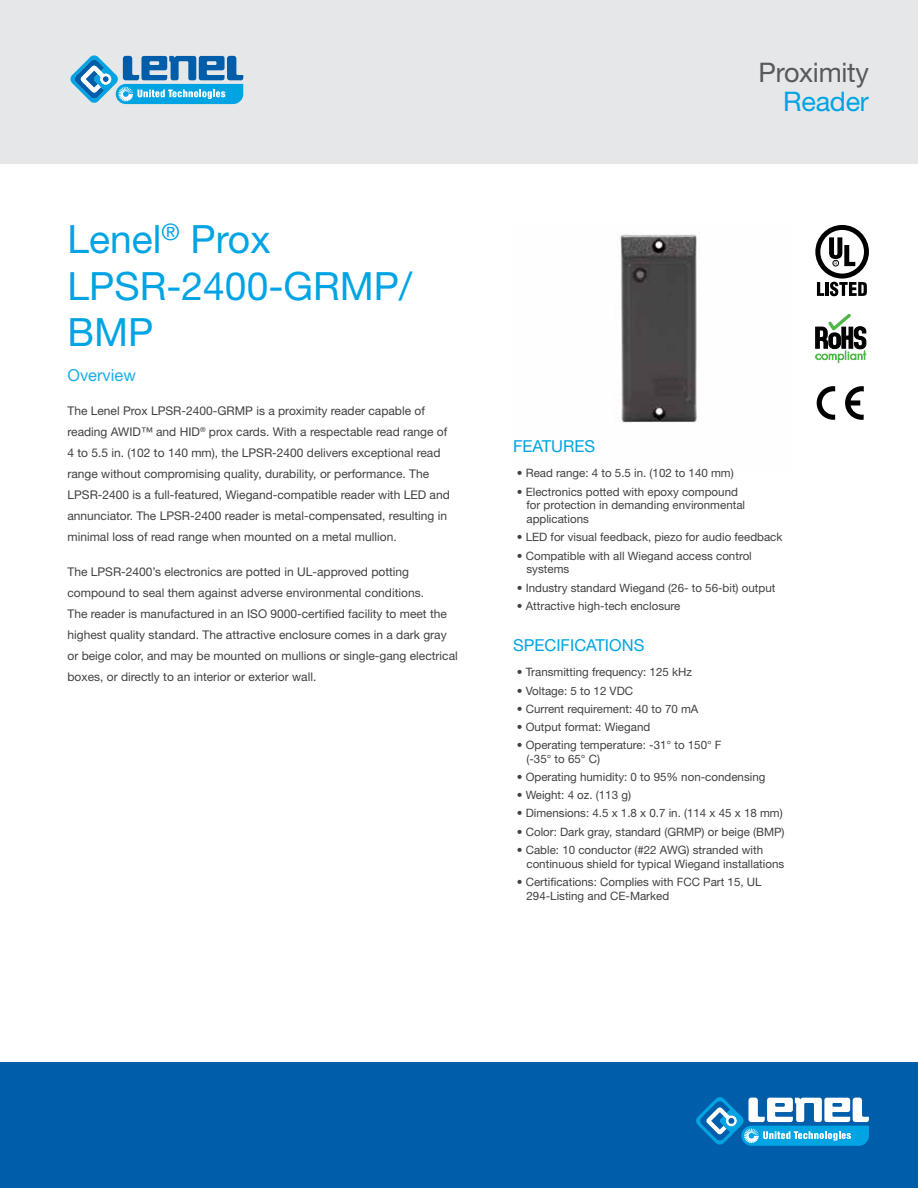
<style>
.page{position:relative;width:918px;height:1188px;background:#fff}
.page>*{position:absolute;margin:0;border:0;box-sizing:border-box;transform-origin:0 0}
.t1{font:39px/46.8px "Helvetica Neue LT Std";color:#00a4e4}
.t2{font:27px "Helvetica Neue LT Std";letter-spacing:-.01em;color:#58595b}
.t3{font:27px "Helvetica Neue LT Std";letter-spacing:-.01em;color:#00a4e4}
.t4{font:16.5px "Helvetica Neue LT Std";color:#00a4e4}
.t5{font:16.5px "Helvetica Neue LT Std";color:#1aade6}
.t6{font:12px/21px "Helvetica Neue LT Std";color:#414042}
.t7{font:11.55px/13.8px "Helvetica Neue LT Std";color:#414042}
</style>
<div class="page">
<div style="left:0;top:0;width:918px;height:163px;background:#e6e7e8"></div>
<div style="left:0;top:1063px;width:918px;height:125px;background:#005daa"></div>
<svg style="left:696px;top:1097px;width:173px;height:49px"></svg>
<img style="left:619px;top:234px;width:78px;height:189px">
<svg style="left:70px;top:55px;width:173px;height:49px"></svg>
<svg style="left:815px;top:225px;width:54px;height:71px"></svg>
<svg style="left:815px;top:314px;width:51px;height:49px"></svg>
<svg style="left:845px;top:386px;width:19px;height:34px"></svg>
<svg style="left:817px;top:386px;width:18px;height:34px"></svg>
<h1 class="t1" style="left:68px;top:215px;width:346px">Lenel<sup>®</sup> Prox<br>LPSR-2400-GRMP/<br>BMP</h1>
<h3 class="t5" style="left:68px;top:365px;width:70px">Overview</h3>
<p class="t6" style="left:68px;top:400px;width:384px">The Lenel Prox LPSR-2400-GRMP is a proximity reader capable of reading AWID™ and HID<sup>®</sup> prox cards. With a respectable read range of 4 to 5.5 in. (102 to 140 mm), the LPSR-2400 delivers exceptional read range without compromising quality, durability, or performance. The LPSR-2400 is a full-featured, Wiegand-compatible reader with LED and annunciator. The LPSR-2400 reader is metal-compensated, resulting in minimal loss of read range when mounted on a metal mullion.</p>
<p class="t6" style="left:68px;top:561px;width:392px">The LPSR-2400’s electronics are potted in UL-approved potting compound to seal them against adverse environmental conditions.<br>The reader is manufactured in an ISO 9000-certified facility to meet the highest quality standard. The attractive enclosure comes in a dark gray or beige color, and may be mounted on mullions or single-gang electrical boxes, or directly to an interior or exterior wall.</p>
<h2 class="t2" style="left:759px;top:57px;width:112px">Proximity</h2>
<h2 class="t3" style="left:783px;top:85px;width:87px">Reader</h2>
<h3 class="t4" style="left:513px;top:437px;width:84px">FEATURES</h3>
<p class="t7" style="left:517px;top:466px;width:218px">• Read range: 4 to 5.5 in. (102 to 140 mm)</p>
<p class="t7" style="left:527px;top:484px;width:220px;text-indent:-10px">• Electronics potted with epoxy compound for protection in demanding environmental applications</p>
<p class="t7" style="left:517px;top:530px;width:267px">• LED for visual feedback, piezo for audio feedback</p>
<p class="t7" style="left:527px;top:548px;width:227px;text-indent:-10px">• Compatible with all Wiegand access control systems</p>
<p class="t7" style="left:517px;top:580px;width:260px">• Industry standard Wiegand (26- to 56-bit) output</p>
<p class="t7" style="left:517px;top:599px;width:165px">• Attractive high-tech enclosure</p>
<h3 class="t4" style="left:513px;top:636px;width:133px">SPECIFICATIONS</h3>
<p class="t7" style="left:517px;top:665px;width:177px">• Transmitting frequency: 125 kHz</p>
<p class="t7" style="left:517px;top:683px;width:118px">• Voltage: 5 to 12 VDC</p>
<p class="t7" style="left:517px;top:702px;width:183px">• Current requirement: 40 to 70 mA</p>
<p class="t7" style="left:517px;top:720px;width:135px">• Output format: Wiegand</p>
<p class="t7" style="left:526px;top:738px;width:197px;text-indent:-10px">• Operating temperature: -31° to 150° F (-35° to 65° C)</p>
<p class="t7" style="left:517px;top:770px;width:250px">• Operating humidity: 0 to 95% non-condensing</p>
<p class="t7" style="left:517px;top:788px;width:116px">• Weight: 4 oz. (113 g)</p>
<p class="t7" style="left:517px;top:806px;width:267px">• Dimensions: 4.5 x 1.8 x 0.7 in. (114 x 45 x 18 mm)</p>
<p class="t7" style="left:517px;top:824px;width:269px">• Color: Dark gray, standard (GRMP) or beige (BMP)</p>
<p class="t7" style="left:526px;top:843px;width:259px;text-indent:-10px">• Cable: 10 conductor (#22 AWG) stranded with continuous shield for typical Wiegand installations</p>
<p class="t7" style="left:526px;top:875px;width:237px;text-indent:-10px">• Certifications: Complies with FCC Part 15, UL<br>294-Listing and CE-Marked</p>
</div>
